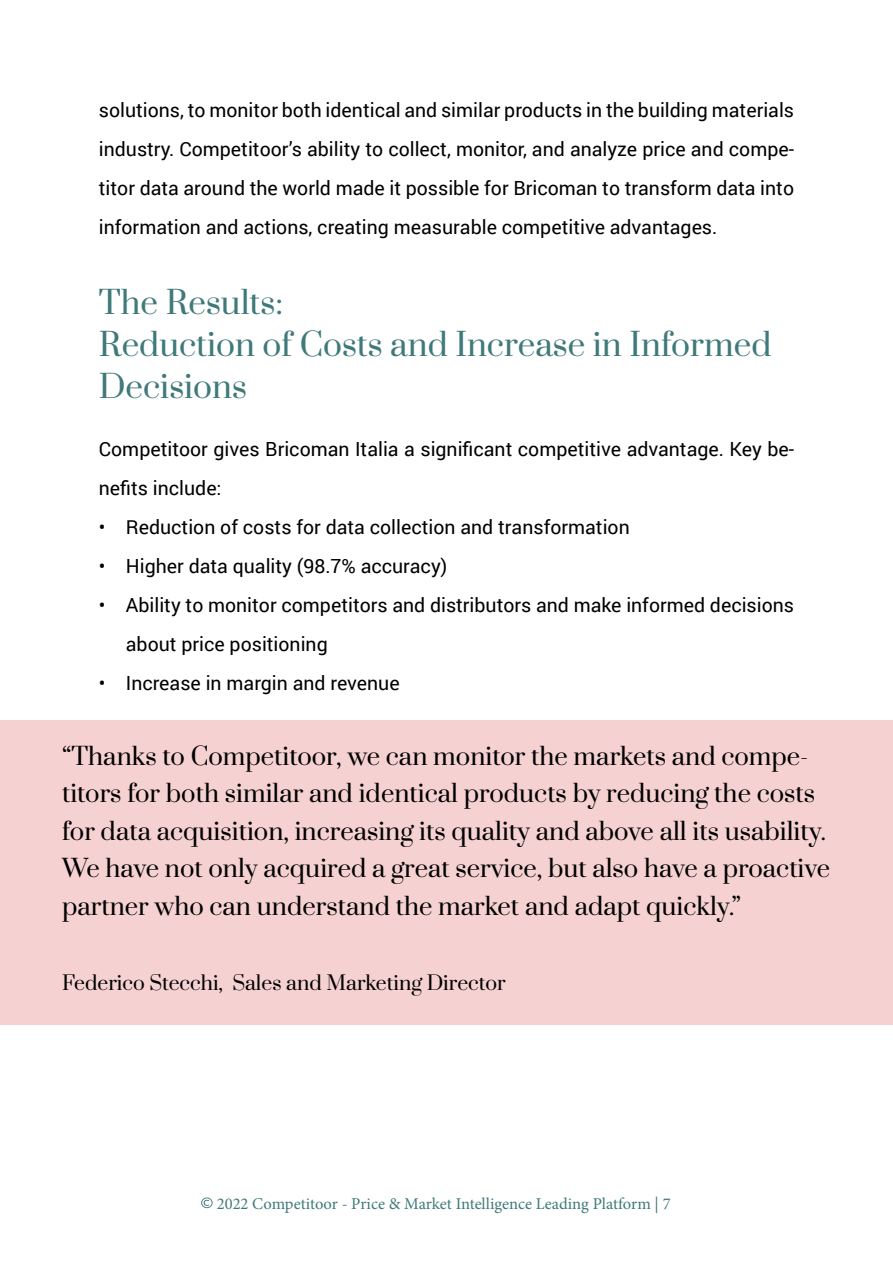
<style>
.page{position:relative;width:893px;height:1263px;background:#fff}
.page>*{position:absolute;margin:0;border:0;box-sizing:border-box;transform-origin:0 0}
.t1{font:31.5px/42px "Prata";color:#3f797a}
.t2{font:24px/37.5px "Prata";color:#000}
.t3{font:19.5px/39px "Roboto";color:#000}
.t4{font:19.5px "Prata";color:#000}
.t5{font:16.5px "Minion Pro";color:#3f797a}
</style>
<div class="page">
<div style="left:0;top:721px;width:893px;height:304px;background:#f6d1d2"></div>
<svg style="left:201px;top:1197px;width:12px;height:11px"></svg>
<p class="t3" style="left:99px;top:90px;width:697px;text-align:justify">solutions, to monitor both identical and similar products in the building materials industry. Competitoor’s ability to collect, monitor, and analyze price and compe&shy;titor data around the world made it possible for Bricoman to transform data into information and actions, creating measurable competitive advantages.</p>
<h1 class="t1" style="left:99px;top:282px;width:674px">The Results:<br>Reduction of Costs and Increase in Informed<br>Decisions</h1>
<p class="t3" style="left:99px;top:429px;width:697px">Competitoor gives Bricoman Italia a significant competitive advantage. Key be&shy;nefits include:</p>
<p class="t3" style="left:99px;top:507px;width:532px">• Reduction of costs for data collection and transformation</p>
<p class="t3" style="left:99px;top:546px;width:350px">• Higher data quality (98.7% accuracy)</p>
<p class="t3" style="left:126px;top:585px;width:670px;text-indent:-27px">• Ability to monitor competitors and distributors and make informed decisions about price positioning</p>
<p class="t3" style="left:99px;top:663px;width:302px">• Increase in margin and revenue</p>
<p class="t2" style="left:62px;top:738px;width:770px">“Thanks to Competitoor, we can monitor the markets and compe&shy;titors for both similar and identical products by reducing the costs for data acquisition, increasing its quality and above all its usability.<br>We have not only acquired a great service, but also have a proactive partner who can understand the market and adapt quickly.”</p>
<p class="t4" style="left:62px;top:970px;width:445px">Federico Stecchi, Sales and Marketing Director</p>
<p class="t5" style="left:217px;top:1192px;width:455px">2022 Competitoor - Price &amp; Market Intelligence Leading Platform | 7</p>
</div>
